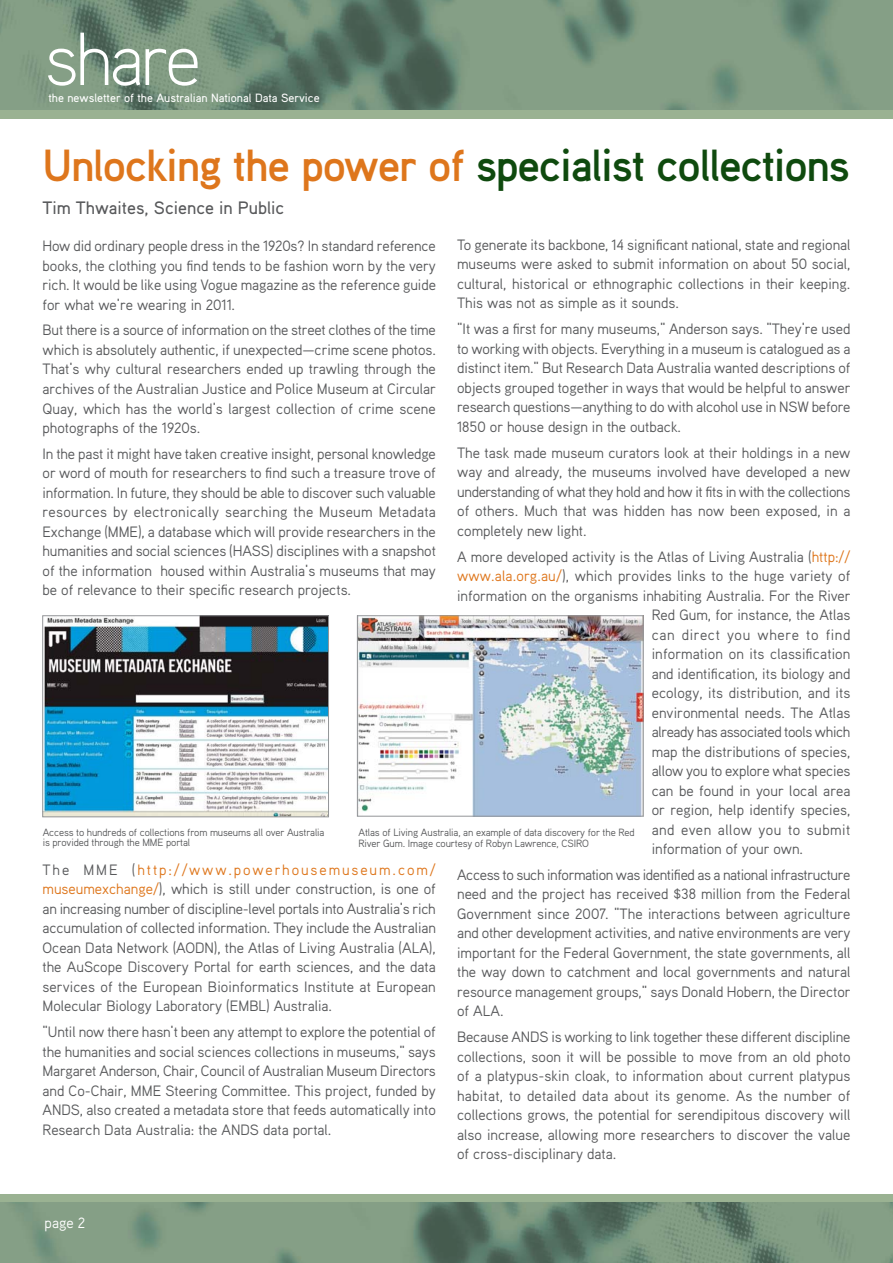
<style>
.page{position:relative;width:893px;height:1263px;background:#fff}
.page>*{position:absolute;margin:0;border:0;box-sizing:border-box;transform-origin:0 0}
.t1{font:300 75px "Aaux";letter-spacing:-.04em;color:#fff}
.t2{font:700 45px "Aaux";letter-spacing:-.03em;color:#0f4a0e}
.t3{font:500 18px "Aaux";color:#58595b}
.t4{font:15px/19.5px "Aaux";color:#58595b;text-align:justify}
.t5{font:15px "Aaux";letter-spacing:-.025em;color:#58595b}
.t6{font:15px "Aaux";letter-spacing:.04em;color:#58595b}
.t7{font:15px "Aaux";letter-spacing:.03em;color:#58595b}
.t8{font:15px "Aaux";color:#fff}
.t9{font:500 12px "Aaux";color:#fff}
.t10{font:10.5px/10.5px "Aaux";letter-spacing:-.01em;color:#58595b}
.s1{color:#de761c}
</style>
<div class="page">
<div style="left:0;top:1194px;width:893px;height:69px;background:#9ab292"></div>
<img style="left:0;top:1203px;width:893px;height:60px">
<div style="left:0;top:0;width:893px;height:118px;background:#9ab292"></div>
<img style="left:0;top:0;width:893px;height:110px">
<img style="left:45px;top:617px;width:282px;height:198px">
<div style="left:43px;top:615px;width:286px;height:202px;border:1px solid #939598"></div>
<img style="left:359px;top:617px;width:282px;height:197px">
<div style="left:357px;top:615px;width:286px;height:201px;border:1px solid #939598"></div>
<h1 class="t1" style="left:45px;top:33px;width:158px">share</h1>
<p class="t9" style="left:48px;top:94px;width:273px">the newsletter of the Australian National Data Service</p>
<h2 class="t2" style="left:43px;top:150px;width:809px"><span class="s1">Unlocking the power of</span> specialist collections</h2>
<p class="t3" style="left:43px;top:201px;width:243px">Tim Thwaites, Science in Public</p>
<p class="t4" style="left:43px;top:237px;width:395px">How did ordinary people dress in the 1920s? In standard reference books, the clothing you find tends to be fashion worn by the very rich. It would be like using Vogue magazine as the reference guide for what we’re wearing in 2011.</p>
<p class="t4" style="left:43px;top:322px;width:395px">But there is a source of information on the street clothes of the time which is absolutely authentic, if unexpected—crime scene photos.<br>That’s why cultural researchers ended up trawling through the archives of the Australian Justice and Police Museum at Circular Quay, which has the world’s largest collection of crime scene photographs of the 1920s.</p>
<p class="t4" style="left:43px;top:445px;width:395px">In the past it might have taken creative insight, personal knowledge or word of mouth for researchers to find such a treasure trove of information. In future, they should be able to discover such valuable resources by electronically searching the Museum Metadata Exchange (MME), a database which will provide researchers in the humanities and social sciences (HASS) disciplines with a snapshot of the information housed within Australia’s museums that may be of relevance to their specific research projects.</p>
<p class="t4" style="left:457px;top:236px;width:395px">To generate its backbone, 14 significant national, state and regional museums were asked to submit information on about 50 social, cultural, historical or ethnographic collections in their keeping.<br>This was not as simple as it sounds.</p>
<p class="t4" style="left:457px;top:321px;width:395px">“It was a first for many museums,” Anderson says. “They’re used to working with objects. Everything in a museum is catalogued as a distinct item.” But Research Data Australia wanted descriptions of objects grouped together in ways that would be helpful to answer research questions—anything to do with alcohol use in NSW before 1850 or house design in the outback.</p>
<p class="t4" style="left:457px;top:444px;width:395px">The task made museum curators look at their holdings in a new way and already, the museums involved have developed a new understanding of what they hold and how it fits in with the collections of others. Much that was hidden has now been exposed, in a completely new light.</p>
<p class="t4" style="left:457px;top:548px;width:395px">A more developed activity is the Atlas of Living Australia (<span class="s1">http://</span></p>
<p class="t4" style="left:457px;top:567px;width:395px"><span class="s1">www.ala.org.au/</span>), which provides links to the huge variety of</p>
<p class="t4" style="left:457px;top:587px;width:395px">information on the organisms inhabiting Australia. For the River</p>
<p class="t4" style="left:652px;top:606px;width:200px">Red Gum, for instance, the Atlas</p>
<p class="t6" style="left:652px;top:629px;width:200px">can direct you where to find</p>
<p class="t4" style="left:652px;top:645px;width:200px">information on its classification</p>
<p class="t4" style="left:652px;top:665px;width:200px">and identification, its biology and</p>
<p class="t4" style="left:652px;top:684px;width:200px">ecology, its distribution, and its</p>
<p class="t4" style="left:652px;top:704px;width:200px">environmental needs. The Atlas</p>
<p class="t5" style="left:652px;top:726px;width:200px">already has associated tools which</p>
<p class="t4" style="left:652px;top:743px;width:200px">map the distributions of species,</p>
<p class="t4" style="left:652px;top:762px;width:200px">allow you to explore what species</p>
<p class="t4" style="left:652px;top:782px;width:200px">can be found in your local area</p>
<p class="t4" style="left:652px;top:801px;width:200px">or region, help identify species,</p>
<p class="t7" style="left:652px;top:824px;width:200px">and even allow you to submit</p>
<p class="t4" style="left:652px;top:840px;width:153px">information of your own.</p>
<p class="t4" style="left:457px;top:866px;width:395px">Access to such information was identified as a national infrastructure need and the project has received $38 million from the Federal Government since 2007. “The interactions between agriculture and other development activities, and native environments are very important for the Federal Government, the state governments, all the way down to catchment and local governments and natural resource management groups,” says Donald Hobern, the Director of ALA.</p>
<p class="t4" style="left:457px;top:1029px;width:395px">Because ANDS is working to link together these different discipline collections, soon it will be possible to move from an old photo of a platypus-skin cloak, to information about current platypus habitat, to detailed data about its genome. As the number of collections grows, the potential for serendipitous discovery will also increase, allowing more researchers to discover the value of cross-disciplinary data.</p>
<p class="t10" style="left:43px;top:828px;width:283px">Access to hundreds of collections from museums all over Australia is provided through the MME portal</p>
<p class="t10" style="left:358px;top:828px;width:278px">Atlas of Living Australia, an example of data discovery for the Red<br>River Gum. Image courtesy of Robyn Lawrence, CSIRO</p>
<p class="t4" style="left:43px;top:861px;width:395px">The MME (<span class="s1">http://www.powerhousemuseum.com/ museumexchange/</span>), which is still under construction, is one of an increasing number of discipline-level portals into Australia’s rich accumulation of collected information. They include the Australian Ocean Data Network (AODN), the Atlas of Living Australia (ALA), the AuScope Discovery Portal for earth sciences, and the data services of the European Bioinformatics Institute at European Molecular Biology Laboratory (EMBL) Australia.</p>
<p class="t4" style="left:43px;top:1024px;width:395px">“Until now there hasn’t been any attempt to explore the potential of the humanities and social sciences collections in museums,” says Margaret Anderson, Chair, Council of Australian Museum Directors and Co-Chair, MME Steering Committee. This project, funded by ANDS, also created a metadata store that feeds automatically into Research Data Australia: the ANDS data portal.</p>
<p class="t8" style="left:45px;top:1217px;width:42px">page 2</p>
</div>
